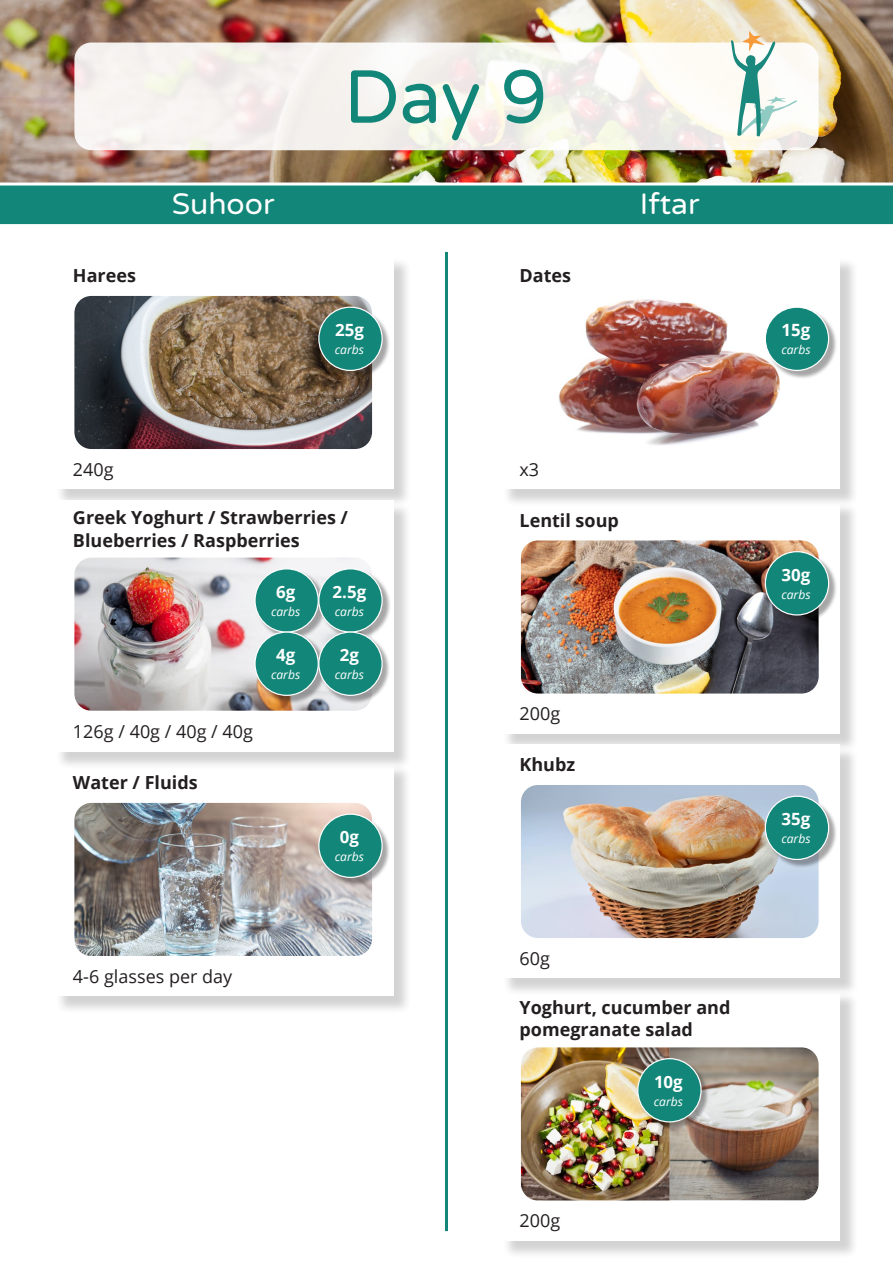
<style>
.page{position:relative;width:893px;height:1263px;background:#fff}
.page>*{position:absolute;margin:0;border:0;box-sizing:border-box;transform-origin:0 0}
.t1{font:75px "Varela Round";color:#128678}
.t2{font:30px "Varela Round";color:#fff}
.t3{font:700 18px/22.5px "Open Sans";color:#231f20}
.t4{font:18px "Open Sans";color:#231f20}
.t5{font:700 16.95px "Open Sans";color:#fff}
.t6{font:italic 12px "Open Sans";color:#fff}
</style>
<div class="page">
<img style="left:0;top:0;width:893px;height:183px">
<div style="left:0;top:185px;width:893px;height:40px;background:#128678"></div>
<svg style="left:74px;top:43px;width:745px;height:107px;fill:#f6f3ee"></svg>
<div style="left:55px;top:764px;width:357px;height:251px;background:#231f20;opacity:.2"></div>
<div style="left:53px;top:762px;width:340px;height:234px;background:#fff"></div>
<img style="left:74px;top:803px;width:298px;height:153px">
<div style="left:319px;top:815px;width:72px;height:71px;background:#231f20;opacity:.4"></div>
<div style="left:319px;top:814px;width:63px;height:63px;background:#128678;border-radius:50%"></div>
<div style="left:318px;top:813px;width:65px;height:65px;border:1px solid #fff;border-radius:50%"></div>
<hr style="left:445px;top:252px;width:3px;height:979px;background:#128678">
<svg style="left:730px;top:31px;width:67px;height:105px"></svg>
<div style="left:502px;top:991px;width:356px;height:268px;background:#231f20;opacity:.2"></div>
<div style="left:500px;top:989px;width:340px;height:251px;background:#fff"></div>
<img style="left:521px;top:1047px;width:298px;height:153px">
<div style="left:638px;top:1059px;width:72px;height:71px;background:#231f20;opacity:.4"></div>
<div style="left:638px;top:1059px;width:63px;height:63px;background:#128678;border-radius:50%"></div>
<div style="left:637px;top:1058px;width:65px;height:64px;border:1px solid #fff;border-radius:50%"></div>
<div style="left:55px;top:257px;width:357px;height:251px;background:#231f20;opacity:.2"></div>
<div style="left:53px;top:255px;width:340px;height:234px;background:#fff"></div>
<img style="left:74px;top:296px;width:298px;height:153px">
<div style="left:319px;top:308px;width:72px;height:71px;background:#231f20;opacity:.4"></div>
<div style="left:319px;top:307px;width:63px;height:63px;background:#128678;border-radius:50%"></div>
<div style="left:318px;top:307px;width:65px;height:64px;border:1px solid #fff;border-radius:50%"></div>
<div style="left:502px;top:502px;width:356px;height:250px;background:#231f20;opacity:.2"></div>
<div style="left:500px;top:500px;width:340px;height:233px;background:#fff"></div>
<img style="left:521px;top:540px;width:298px;height:153px">
<div style="left:766px;top:552px;width:71px;height:71px;background:#231f20;opacity:.4"></div>
<div style="left:765px;top:552px;width:64px;height:63px;background:#128678;border-radius:50%"></div>
<div style="left:765px;top:551px;width:64px;height:64px;border:1px solid #fff;border-radius:50%"></div>
<div style="left:55px;top:502px;width:357px;height:268px;background:#231f20;opacity:.2"></div>
<div style="left:53px;top:500px;width:340px;height:251px;background:#fff"></div>
<img style="left:74px;top:558px;width:296px;height:153px">
<div style="left:256px;top:569px;width:71px;height:72px;background:#231f20;opacity:.4"></div>
<div style="left:255px;top:569px;width:63px;height:63px;background:#128678;border-radius:50%"></div>
<div style="left:254px;top:568px;width:65px;height:65px;border:1px solid #fff;border-radius:50%"></div>
<div style="left:256px;top:633px;width:71px;height:71px;background:#231f20;opacity:.4"></div>
<div style="left:255px;top:632px;width:63px;height:63px;background:#128678;border-radius:50%"></div>
<div style="left:254px;top:631px;width:65px;height:65px;border:1px solid #fff;border-radius:50%"></div>
<div style="left:319px;top:569px;width:72px;height:72px;background:#231f20;opacity:.4"></div>
<div style="left:319px;top:569px;width:63px;height:63px;background:#128678;border-radius:50%"></div>
<div style="left:318px;top:568px;width:65px;height:65px;border:1px solid #fff;border-radius:50%"></div>
<div style="left:319px;top:633px;width:72px;height:71px;background:#231f20;opacity:.4"></div>
<div style="left:319px;top:632px;width:63px;height:63px;background:#128678;border-radius:50%"></div>
<div style="left:318px;top:631px;width:65px;height:65px;border:1px solid #fff;border-radius:50%"></div>
<div style="left:502px;top:746px;width:356px;height:251px;background:#231f20;opacity:.2"></div>
<div style="left:500px;top:744px;width:340px;height:234px;background:#fff"></div>
<img style="left:521px;top:785px;width:298px;height:153px">
<div style="left:766px;top:797px;width:71px;height:71px;background:#231f20;opacity:.4"></div>
<div style="left:765px;top:796px;width:64px;height:63px;background:#128678;border-radius:50%"></div>
<div style="left:765px;top:796px;width:64px;height:64px;border:1px solid #fff;border-radius:50%"></div>
<div style="left:502px;top:257px;width:356px;height:251px;background:#231f20;opacity:.2"></div>
<div style="left:500px;top:255px;width:340px;height:234px;background:#fff"></div>
<img style="left:559px;top:299px;width:221px;height:146px">
<div style="left:766px;top:308px;width:71px;height:71px;background:#231f20;opacity:.4"></div>
<div style="left:765px;top:307px;width:64px;height:63px;background:#128678;border-radius:50%"></div>
<div style="left:765px;top:307px;width:64px;height:64px;border:1px solid #fff;border-radius:50%"></div>
<p class="t1" style="left:344px;top:46px;width:205px">Day 9</p>
<p class="t3" style="left:73px;top:264px;width:65px">Harees</p>
<p class="t2" style="left:172px;top:184px;width:104px">Suhoor</p>
<p class="t2" style="left:640px;top:184px;width:61px">Iftar</p>
<p class="t5" style="left:335px;top:318px;width:30px">25g</p>
<p class="t6" style="left:335px;top:342px;width:31px">carbs</p>
<p class="t3" style="left:519px;top:264px;width:53px">Dates</p>
<p class="t4" style="left:73px;top:457px;width:42px">240g</p>
<p class="t4" style="left:519px;top:457px;width:21px">x3</p>
<p class="t3" style="left:73px;top:506px;width:277px">Greek Yoghurt / Strawberries /<br>Blueberries / Raspberries</p>
<p class="t4" style="left:73px;top:719px;width:182px">126g / 40g / 40g / 40g</p>
<p class="t3" style="left:73px;top:771px;width:126px">Water / Fluids</p>
<p class="t5" style="left:276px;top:580px;width:21px">6g</p>
<p class="t6" style="left:271px;top:603px;width:31px">carbs</p>
<p class="t5" style="left:276px;top:643px;width:21px">4g</p>
<p class="t6" style="left:271px;top:666px;width:31px">carbs</p>
<p class="t5" style="left:333px;top:580px;width:35px">2.5g</p>
<p class="t6" style="left:335px;top:603px;width:31px">carbs</p>
<p class="t5" style="left:340px;top:643px;width:21px">2g</p>
<p class="t6" style="left:335px;top:666px;width:31px">carbs</p>
<p class="t5" style="left:340px;top:825px;width:21px">0g</p>
<p class="t6" style="left:335px;top:848px;width:31px">carbs</p>
<p class="t4" style="left:73px;top:964px;width:161px">4-6 glasses per day</p>
<p class="t3" style="left:519px;top:509px;width:101px">Lentil soup</p>
<p class="t4" style="left:519px;top:701px;width:42px">200g</p>
<p class="t3" style="left:519px;top:753px;width:57px">Khubz</p>
<p class="t4" style="left:519px;top:946px;width:32px">60g</p>
<p class="t3" style="left:519px;top:995px;width:212px">Yoghurt, cucumber and pomegranate salad</p>
<p class="t4" style="left:519px;top:1208px;width:42px">200g</p>
<p class="t5" style="left:654px;top:1070px;width:30px">10g</p>
<p class="t6" style="left:654px;top:1093px;width:31px">carbs</p>
<p class="t5" style="left:781px;top:318px;width:30px">15g</p>
<p class="t6" style="left:781px;top:342px;width:31px">carbs</p>
<p class="t5" style="left:782px;top:563px;width:30px">30g</p>
<p class="t6" style="left:781px;top:586px;width:31px">carbs</p>
<p class="t5" style="left:782px;top:807px;width:30px">35g</p>
<p class="t6" style="left:781px;top:831px;width:31px">carbs</p>
</div>
